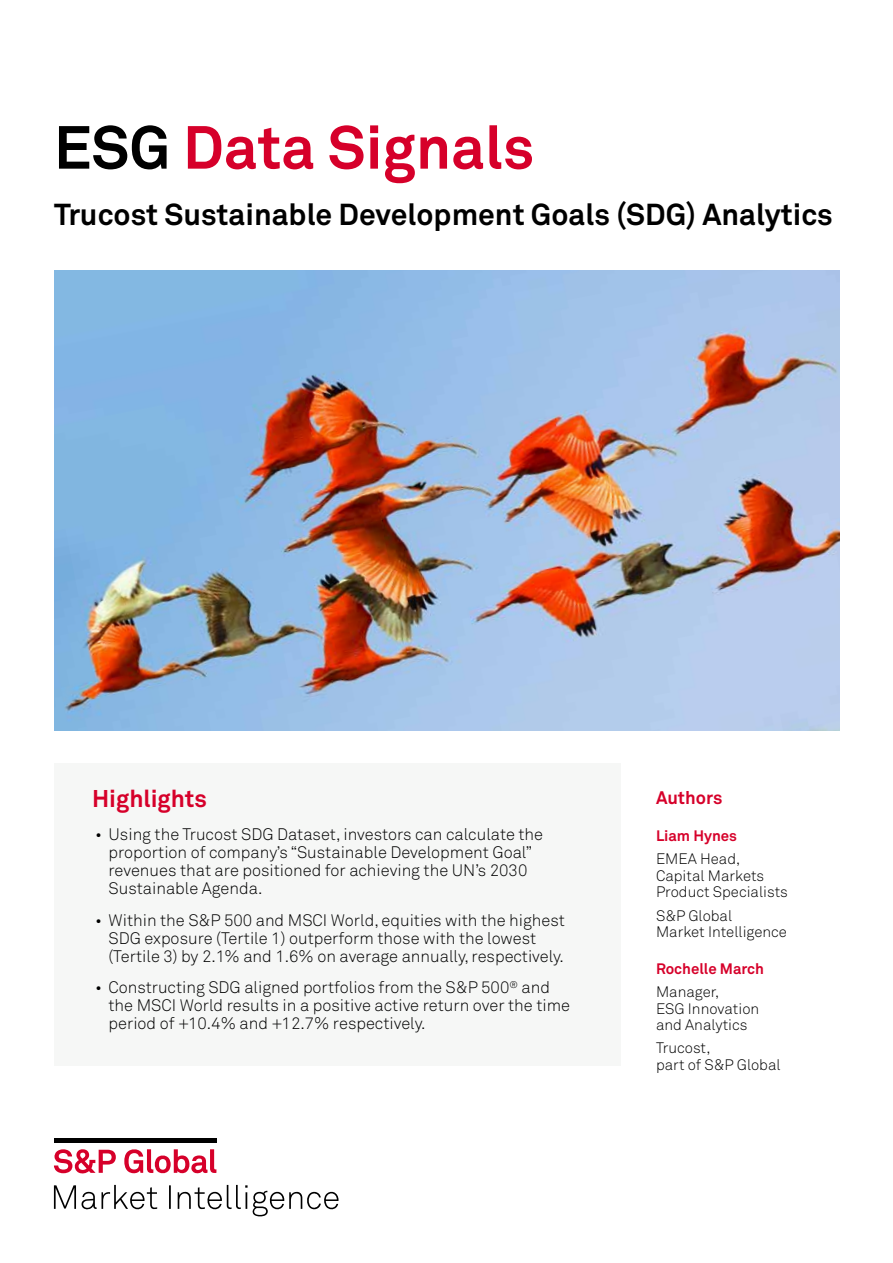
<style>
.page{position:relative;width:893px;height:1263px;background:#fff}
.page>*{position:absolute;margin:0;border:0;box-sizing:border-box;transform-origin:0 0}
.t1{font:700 60px "Akkurat Pro";color:#d6002a}
.t2{font:700 30px "Akkurat Pro";color:#000}
.t3{font:700 24px "Akkurat Pro";color:#d6002a}
.t4{font:700 18px "Akkurat Pro";color:#d6002a}
.t5{font:300 16.5px/18px "Akkurat Pro";color:#000}
.t6{font:300 15px/16.5px "Akkurat Pro";color:#000}
.t7{font:700 15px "Akkurat Pro";color:#d6002a}
.s1{color:#000}
</style>
<div class="page">
<svg style="left:54px;top:1185px;width:284px;height:31px"></svg>
<svg style="left:54px;top:1149px;width:162px;height:25px"></svg>
<hr style="left:54px;top:1138px;width:162px;height:4px;background:#000">
<div style="left:54px;top:763px;width:567px;height:302px;background:#f6f7f6"></div>
<img style="left:54px;top:270px;width:786px;height:461px">
<h1 class="t1" style="left:54px;top:111px;width:482px"><span class="s1">ESG</span> Data Signals</h1>
<h2 class="t2" style="left:54px;top:196px;width:780px">Trucost Sustainable Development Goals (SDG) Analytics</h2>
<h3 class="t3" style="left:92px;top:783px;width:116px">Highlights</h3>
<p class="t5" style="left:109px;top:826px;width:436px;text-indent:-13px">• Using the Trucost SDG Dataset, investors can calculate the proportion of company’s “Sustainable Development Goal” revenues that are positioned for achieving the UN’s 2030<br>Sustainable Agenda.</p>
<p class="t5" style="left:109px;top:911px;width:458px;text-indent:-13px">• Within the S&amp;P 500 and MSCI World, equities with the highest<br>SDG exposure (Tertile 1) outperform those with the lowest (Tertile 3) by 2.1% and 1.6% on average annually, respectively.</p>
<p class="t5" style="left:109px;top:979px;width:463px;text-indent:-13px">• Constructing SDG aligned portfolios from the S&amp;P 500<sup>®</sup> and the MSCI World results in a positive active return over the time period of +10.4% and +12.7% respectively.</p>
<p class="t4" style="left:656px;top:787px;width:68px">Authors</p>
<p class="t7" style="left:656px;top:827px;width:83px">Liam Hynes</p>
<p class="t6" style="left:656px;top:851px;width:133px">EMEA Head,<br>Capital Markets<br>Product Specialists</p>
<p class="t6" style="left:656px;top:907px;width:133px">S&amp;P Global<br>Market Intelligence</p>
<p class="t7" style="left:656px;top:959px;width:109px">Rochelle March</p>
<p class="t6" style="left:656px;top:984px;width:105px">Manager,<br>ESG Innovation and Analytics</p>
<p class="t6" style="left:656px;top:1040px;width:126px">Trucost,<br>part of S&amp;P Global</p>
</div>
